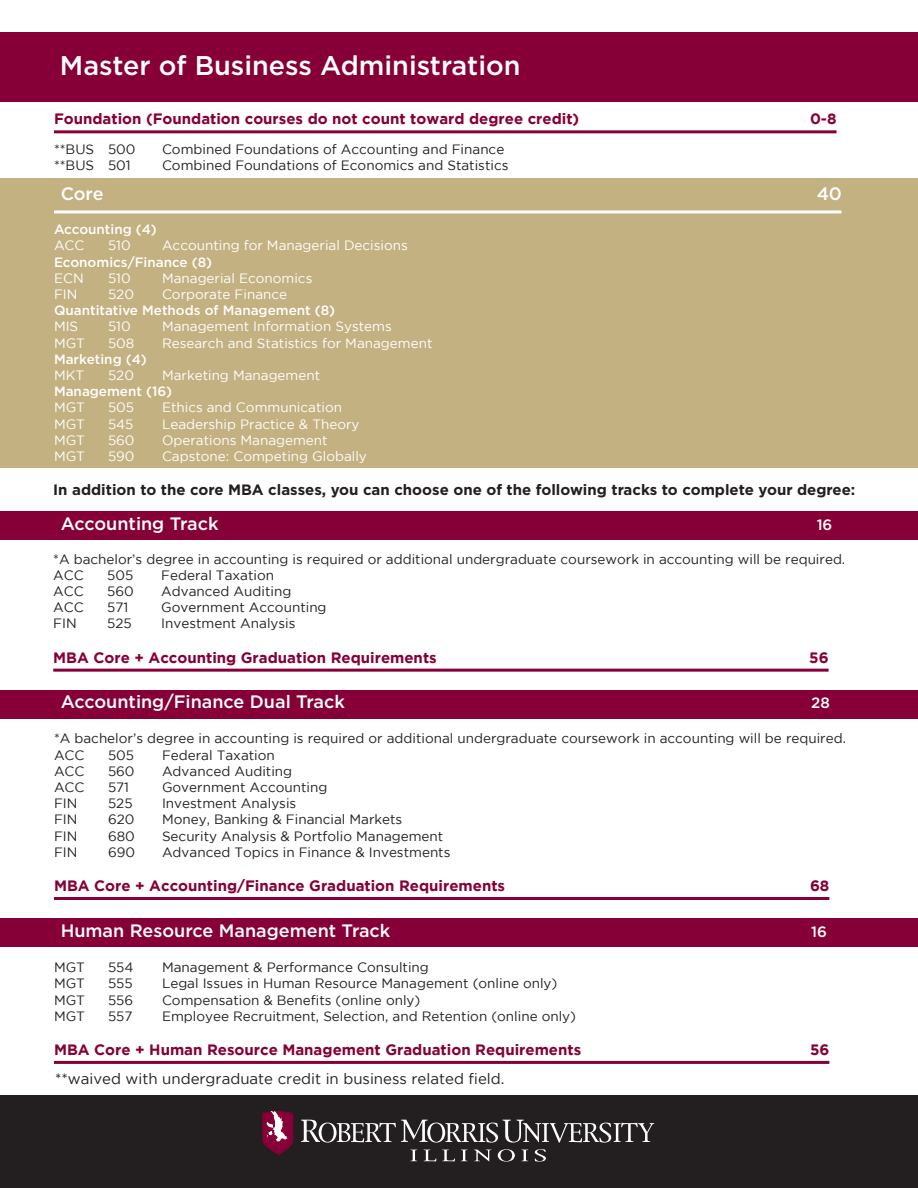
<style>
.page{position:relative;width:918px;height:1188px;background:#fff}
.page>*{position:absolute;margin:0;border:0;box-sizing:border-box;transform-origin:0 0}
.t1{font:500 27px "Gotham";color:#fff}
.t2{font:500 18px "Gotham";color:#fff}
.t3{font:700 15px "Gotham";color:#860037}
.t4{font:700 15px "Gotham";color:#231f20}
.t5{font:15px "Gotham";color:#231f20}
.t6{font:500 15px "Gotham";color:#fff}
.t7{font:13.5px/16.2px "Gotham";color:#231f20}
.t8{font:13.5px "Gotham";color:#fff}
.t9{font:500 13.5px "Gotham";color:#fff}
</style>
<div class="page">
<div style="left:0;top:178px;width:918px;height:290px;background:#c3b181"></div>
<hr style="left:54px;top:130px;width:783px;height:3px;background:#860037">
<hr style="left:54px;top:210px;width:787px;height:3px;background:#fff">
<div style="left:0;top:511px;width:918px;height:29px;background:#860037"></div>
<div style="left:0;top:690px;width:918px;height:29px;background:#860037"></div>
<hr style="left:54px;top:897px;width:775px;height:3px;background:#860037">
<div style="left:0;top:918px;width:918px;height:29px;background:#860037"></div>
<hr style="left:54px;top:1061px;width:775px;height:3px;background:#860037">
<hr style="left:53px;top:669px;width:776px;height:3px;background:#860037">
<div style="left:0;top:33px;width:918px;height:69px;background:#860037"></div>
<div style="left:0;top:1095px;width:918px;height:93px;background:#231f20"></div>
<svg style="left:301px;top:1120px;width:353px;height:23px"></svg>
<svg style="left:411px;top:1150px;width:6px;height:11px"></svg>
<svg style="left:424px;top:1150px;width:31px;height:11px"></svg>
<svg style="left:461px;top:1150px;width:6px;height:11px"></svg>
<svg style="left:474px;top:1150px;width:17px;height:12px"></svg>
<svg style="left:498px;top:1149px;width:17px;height:13px"></svg>
<svg style="left:521px;top:1150px;width:7px;height:11px"></svg>
<svg style="left:535px;top:1149px;width:11px;height:13px"></svg>
<svg style="left:262px;top:1112px;width:31px;height:43px"></svg>
<h1 class="t1" style="left:60px;top:48px;width:462px">Master of Business Administration</h1>
<p class="t3" style="left:54px;top:110px;width:527px">Foundation (Foundation courses do not count toward degree credit)</p>
<p class="t3" style="left:810px;top:110px;width:28px">0-8</p>
<p class="t7" style="left:54px;top:141px;width:83px">**BUS 500</p>
<p class="t7" style="left:162px;top:141px;width:344px">Combined Foundations of Accounting and Finance</p>
<p class="t7" style="left:54px;top:157px;width:78px">**BUS 501</p>
<p class="t7" style="left:162px;top:157px;width:348px">Combined Foundations of Economics and Statistics</p>
<h2 class="t2" style="left:61px;top:181px;width:44px">Core</h2>
<h2 class="t2" style="left:817px;top:181px;width:27px">40</h2>
<p class="t9" style="left:54px;top:221px;width:104px">Accounting (4)</p>
<p class="t8" style="left:54px;top:238px;width:32px">ACC</p>
<p class="t8" style="left:108px;top:238px;width:24px">510</p>
<p class="t8" style="left:162px;top:238px;width:247px">Accounting for Managerial Decisions</p>
<p class="t9" style="left:54px;top:253px;width:160px">Economics/Finance (8)</p>
<p class="t8" style="left:54px;top:271px;width:31px">ECN</p>
<p class="t8" style="left:108px;top:271px;width:24px">510</p>
<p class="t8" style="left:162px;top:271px;width:152px">Managerial Economics</p>
<p class="t8" style="left:54px;top:287px;width:25px">FIN</p>
<p class="t8" style="left:108px;top:287px;width:28px">520</p>
<p class="t8" style="left:162px;top:287px;width:127px">Corporate Finance</p>
<p class="t9" style="left:54px;top:302px;width:283px">Quantitative Methods of Management (8)</p>
<p class="t8" style="left:54px;top:319px;width:26px">MIS</p>
<p class="t8" style="left:108px;top:319px;width:24px">510</p>
<p class="t8" style="left:162px;top:319px;width:231px">Management Information Systems</p>
<p class="t8" style="left:54px;top:335px;width:33px">MGT</p>
<p class="t8" style="left:108px;top:335px;width:28px">508</p>
<p class="t8" style="left:162px;top:335px;width:272px">Research and Statistics for Management</p>
<p class="t9" style="left:54px;top:350px;width:94px">Marketing (4)</p>
<p class="t8" style="left:54px;top:368px;width:32px">MKT</p>
<p class="t8" style="left:108px;top:368px;width:28px">520</p>
<p class="t8" style="left:162px;top:368px;width:160px">Marketing Management</p>
<p class="t9" style="left:54px;top:383px;width:120px">Management (16)</p>
<p class="t8" style="left:54px;top:400px;width:33px">MGT</p>
<p class="t8" style="left:108px;top:400px;width:28px">505</p>
<p class="t8" style="left:162px;top:400px;width:182px">Ethics and Communication</p>
<p class="t8" style="left:54px;top:416px;width:33px">MGT</p>
<p class="t8" style="left:108px;top:416px;width:27px">545</p>
<p class="t8" style="left:162px;top:416px;width:199px">Leadership Practice &amp; Theory</p>
<p class="t8" style="left:54px;top:433px;width:33px">MGT</p>
<p class="t8" style="left:108px;top:433px;width:28px">560</p>
<p class="t8" style="left:162px;top:433px;width:167px">Operations Management</p>
<p class="t8" style="left:54px;top:449px;width:33px">MGT</p>
<p class="t8" style="left:108px;top:449px;width:28px">590</p>
<p class="t8" style="left:162px;top:449px;width:206px">Capstone: Competing Globally</p>
<p class="t4" style="left:53px;top:480px;width:804px">In addition to the core MBA classes, you can choose one of the following tracks to complete your degree:</p>
<h2 class="t2" style="left:61px;top:512px;width:159px">Accounting Track</h2>
<p class="t6" style="left:817px;top:515px;width:17px">16</p>
<p class="t7" style="left:53px;top:551px;width:794px">*A bachelor’s degree in accounting is required or additional undergraduate coursework in accounting will be required.<br>ACC</p>
<p class="t7" style="left:107px;top:567px;width:28px">505</p>
<p class="t7" style="left:161px;top:567px;width:114px">Federal Taxation</p>
<p class="t7" style="left:53px;top:583px;width:32px">ACC</p>
<p class="t7" style="left:107px;top:583px;width:28px">560</p>
<p class="t7" style="left:161px;top:583px;width:132px">Advanced Auditing</p>
<p class="t7" style="left:53px;top:599px;width:32px">ACC</p>
<p class="t7" style="left:107px;top:599px;width:23px">571</p>
<p class="t7" style="left:161px;top:599px;width:167px">Government Accounting</p>
<p class="t7" style="left:53px;top:615px;width:25px">FIN</p>
<p class="t7" style="left:107px;top:615px;width:26px">525</p>
<p class="t7" style="left:161px;top:615px;width:136px">Investment Analysis</p>
<p class="t3" style="left:53px;top:649px;width:385px">MBA Core + Accounting Graduation Requirements</p>
<p class="t3" style="left:809px;top:649px;width:21px">56</p>
<h2 class="t2" style="left:61px;top:690px;width:286px">Accounting/Finance Dual Track</h2>
<p class="t6" style="left:811px;top:693px;width:20px">28</p>
<p class="t7" style="left:54px;top:730px;width:794px">*A bachelor’s degree in accounting is required or additional undergraduate coursework in accounting will be required.<br>ACC</p>
<p class="t7" style="left:108px;top:747px;width:28px">505</p>
<p class="t7" style="left:162px;top:747px;width:114px">Federal Taxation</p>
<p class="t7" style="left:54px;top:763px;width:32px">ACC</p>
<p class="t7" style="left:108px;top:763px;width:28px">560</p>
<p class="t7" style="left:162px;top:763px;width:132px">Advanced Auditing</p>
<p class="t7" style="left:54px;top:779px;width:32px">ACC</p>
<p class="t7" style="left:108px;top:779px;width:23px">571</p>
<p class="t7" style="left:162px;top:779px;width:167px">Government Accounting</p>
<p class="t7" style="left:54px;top:795px;width:25px">FIN</p>
<p class="t7" style="left:108px;top:795px;width:26px">525</p>
<p class="t7" style="left:162px;top:795px;width:136px">Investment Analysis</p>
<p class="t7" style="left:54px;top:811px;width:25px">FIN</p>
<p class="t7" style="left:108px;top:811px;width:28px">620</p>
<p class="t7" style="left:162px;top:811px;width:242px">Money, Banking &amp; Financial Markets</p>
<p class="t7" style="left:54px;top:828px;width:25px">FIN</p>
<p class="t7" style="left:108px;top:828px;width:28px">680</p>
<p class="t7" style="left:162px;top:828px;width:283px">Security Analysis &amp; Portfolio Management</p>
<p class="t7" style="left:54px;top:844px;width:25px">FIN</p>
<p class="t7" style="left:108px;top:844px;width:29px">690</p>
<p class="t7" style="left:162px;top:844px;width:290px">Advanced Topics in Finance &amp; Investments</p>
<p class="t3" style="left:54px;top:877px;width:453px">MBA Core + Accounting/Finance Graduation Requirements</p>
<p class="t3" style="left:810px;top:877px;width:21px">68</p>
<h2 class="t2" style="left:61px;top:919px;width:331px">Human Resource Management Track</h2>
<p class="t6" style="left:811px;top:922px;width:17px">16</p>
<p class="t7" style="left:54px;top:959px;width:33px">MGT</p>
<p class="t7" style="left:108px;top:959px;width:27px">554</p>
<p class="t7" style="left:162px;top:959px;width:268px">Management &amp; Performance Consulting</p>
<p class="t7" style="left:54px;top:975px;width:33px">MGT</p>
<p class="t7" style="left:108px;top:975px;width:26px">555</p>
<p class="t7" style="left:162px;top:975px;width:397px">Legal Issues in Human Resource Management (online only)</p>
<p class="t7" style="left:54px;top:991px;width:33px">MGT</p>
<p class="t7" style="left:108px;top:991px;width:27px">556</p>
<p class="t7" style="left:162px;top:991px;width:260px">Compensation &amp; Benefits (online only)</p>
<p class="t7" style="left:54px;top:1008px;width:33px">MGT</p>
<p class="t7" style="left:108px;top:1008px;width:26px">557</p>
<p class="t7" style="left:162px;top:1008px;width:416px">Employee Recruitment, Selection, and Retention (online only)</p>
<p class="t3" style="left:54px;top:1041px;width:529px">MBA Core + Human Resource Management Graduation Requirements</p>
<p class="t3" style="left:810px;top:1041px;width:21px">56</p>
<p class="t5" style="left:55px;top:1071px;width:451px">**waived with undergraduate credit in business related field.</p>
</div>
